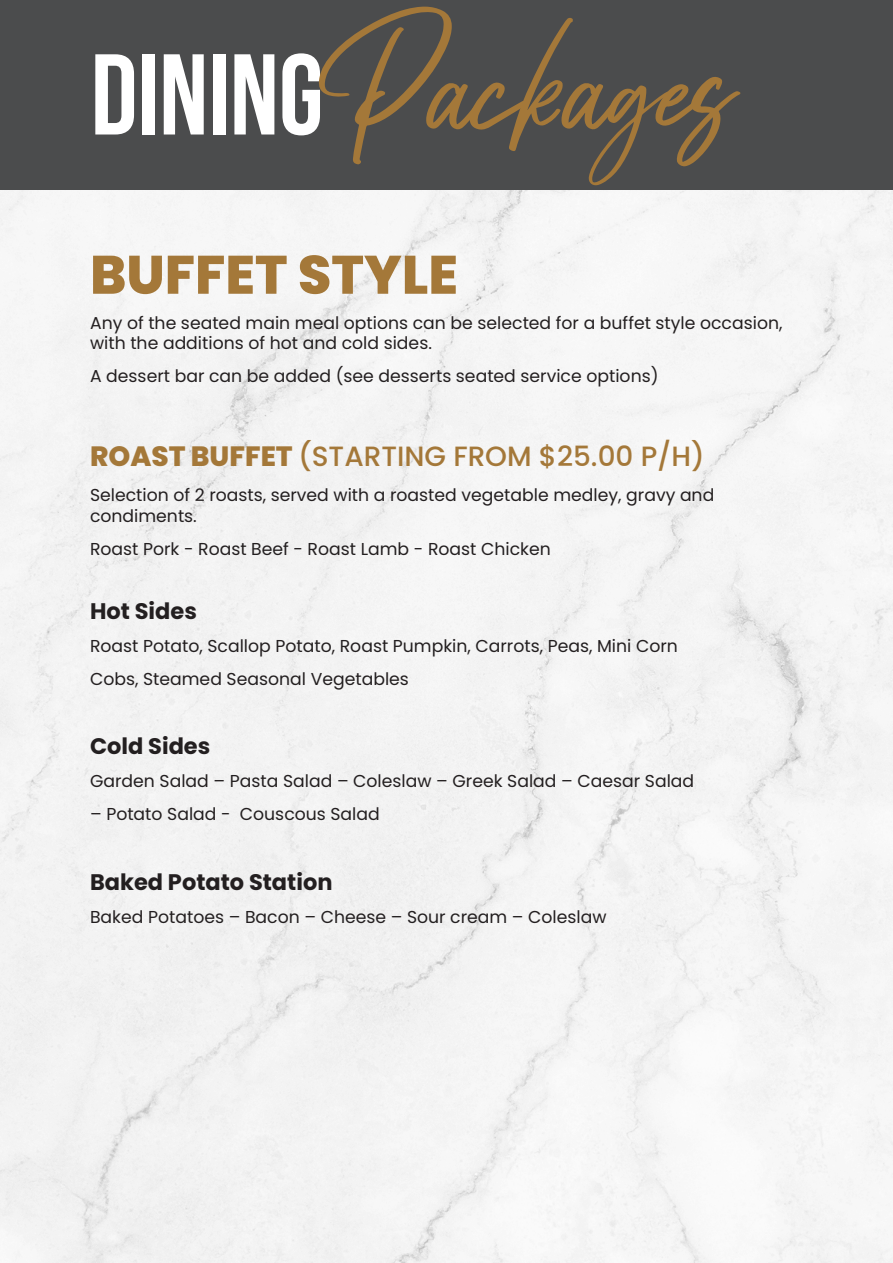
<style>
.page{position:relative;width:893px;height:1263px;background:#fff}
.page>*{position:absolute;margin:0;border:0;box-sizing:border-box;transform-origin:0 0}
.t1{font:700 114.6px "Bebas Neue";color:#fff}
.t2{font:113.4px "Humphrey Patterson Personal Use";color:#a47839}
.t3{font:800 54px "Poppins";color:#a47839}
.t4{font:500 27.9px "Poppins";color:#a47839}
.t5{font:700 22.5px "Poppins";color:#231f20}
.t6{font:17.25px/20.7px "Poppins";color:#231f20}
.s1{font-weight:800}
</style>
<div class="page">
<div style="left:0;top:190px;width:893px;height:1073px;background:#f4f4f4"></div>
<div style="left:0;top:0;width:893px;height:190px;background:#4b4c4d"></div>
<p class="t2" style="left:319px;top:54px;width:417px">Packages</p>
<p class="t1" style="left:91px;top:32px;width:234px">DINING</p>
<p class="t3" style="left:90px;top:243px;width:369px">BUFFET STYLE</p>
<p class="t6" style="left:90px;top:312px;width:694px">Any of the seated main meal options can be selected for a buffet style occasion, with the additions of hot and cold sides.</p>
<p class="t6" style="left:90px;top:366px;width:570px">A dessert bar can be added (see desserts seated service options)</p>
<p class="t4" style="left:90px;top:440px;width:616px"><span class="s1">ROAST BUFFET</span> (STARTING FROM $25.00 P/H)</p>
<p class="t6" style="left:90px;top:485px;width:626px">Selection of 2 roasts, served with a roasted vegetable medley, gravy and condiments.</p>
<p class="t6" style="left:90px;top:538px;width:462px">Roast Pork - Roast Beef - Roast Lamb - Roast Chicken</p>
<p class="t5" style="left:90px;top:598px;width:108px">Hot Sides</p>
<p class="t6" style="left:90px;top:629px;width:589px;line-height:33px">Roast Potato, Scallop Potato, Roast Pumpkin, Carrots, Peas, Mini Corn<br>Cobs, Steamed Seasonal Vegetables</p>
<p class="t5" style="left:90px;top:733px;width:122px">Cold Sides</p>
<p class="t6" style="left:90px;top:770px;width:606px">Garden Salad – Pasta Salad – Coleslaw – Greek Salad – Caesar Salad</p>
<p class="t6" style="left:90px;top:803px;width:291px">– Potato Salad - Couscous Salad</p>
<p class="t5" style="left:90px;top:869px;width:244px">Baked Potato Station</p>
<p class="t6" style="left:90px;top:907px;width:518px">Baked Potatoes – Bacon – Cheese – Sour cream – Coleslaw</p>
</div>
